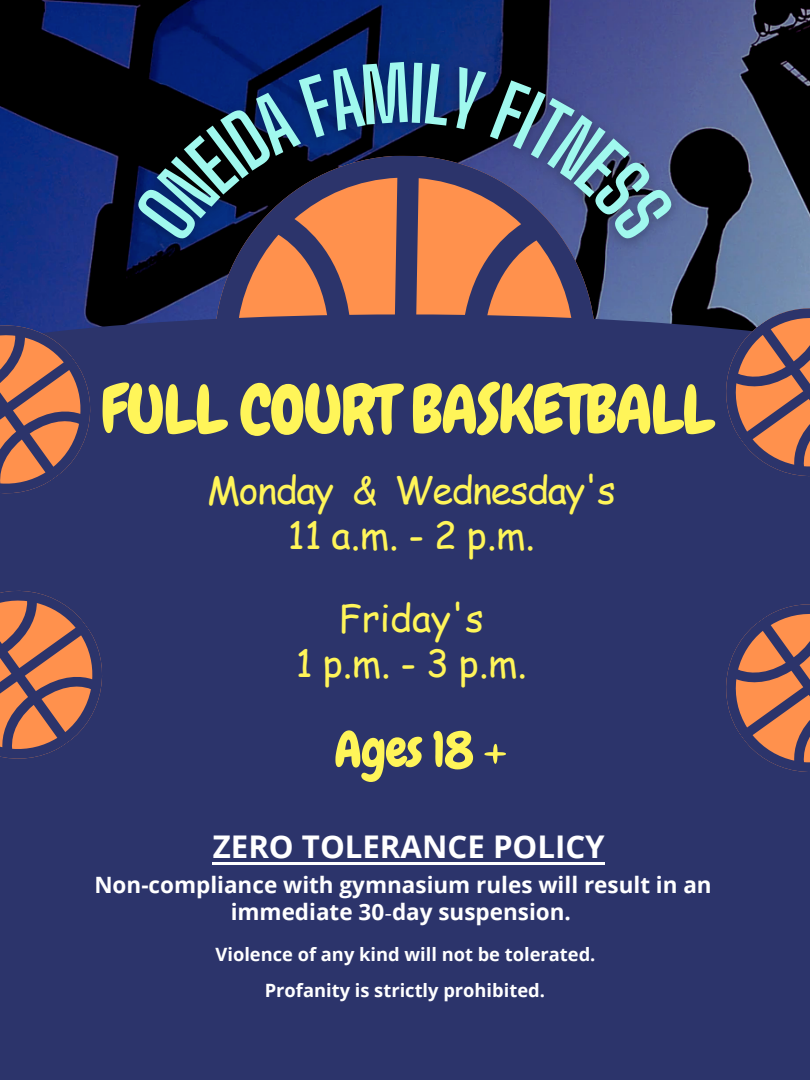
<style>
.page{position:relative;width:810px;height:1080px;background:#fff}
.page>*{position:absolute;margin:0;border:0;box-sizing:border-box;transform-origin:0 0}
.t1{font:67.06px "Chewy";letter-spacing:-.025em;color:#fff559}
.t2{font:50.19px "Chewy";letter-spacing:-.025em;color:#fff559}
.t3{font:37.5px/45px "Comic Sans MS";letter-spacing:-.035em;color:#fff559;text-align:center}
.t4{font:700 31.25px "Open Sans";color:#fff}
.t5{font:700 22.5px/27px "Open Sans";color:#fff;text-align:center}
.t6{font:700 18.31px "Open Sans";color:#fff}
.s1{font-family:"Minion Pro"}
</style>
<div class="page">
<img style="left:0;top:0;width:810px;height:306px">
<svg style="left:211px;top:283px;width:388px;height:23px;background:#b46f55"></svg>
<div style="left:0;top:409px;width:810px;height:671px;background:#2c346b"></div>
<svg style="left:123px;top:306px;width:570px;height:103px;background:#353869"></svg>
<svg style="left:0;top:292px;width:123px;height:202px"></svg>
<img style="left:96px;top:31px;width:618px;height:252px">
<svg style="left:693px;top:275px;width:117px;height:202px"></svg>
<svg style="left:0;top:590px;width:102px;height:169px"></svg>
<svg style="left:726px;top:604px;width:84px;height:168px"></svg>
<hr style="left:213px;top:862px;width:392px;height:3px;background:#fff">
<svg style="left:133px;top:61px;width:543px;height:182px;background:#323252"></svg>
<p class="t1" style="left:101px;top:367px;width:616px">FULL COURT BASKETBALL</p>
<p class="t3" style="left:207px;top:467px;width:410px">Monday &amp; Wednesday's<br>11 a.m. - 2 p.m.</p>
<p class="t3" style="left:296px;top:594px;width:232px">Friday's<br>1 p.m. - 3 p.m.</p>
<p class="t2" style="left:334px;top:718px;width:174px">Ages 18 +</p>
<p class="t4" style="left:213px;top:825px;width:394px">ZERO TOLERANCE POLICY</p>
<p class="t5" style="left:94px;top:871px;width:619px">Non-compliance with gymnasium rules will result in an immediate 30<span class="s1">-</span>day suspension.</p>
<p class="t6" style="left:216px;top:942px;width:381px">Violence of any kind will not be tolerated.</p>
<p class="t6" style="left:265px;top:977px;width:282px">Profanity is strictly prohibited.</p>
</div>
